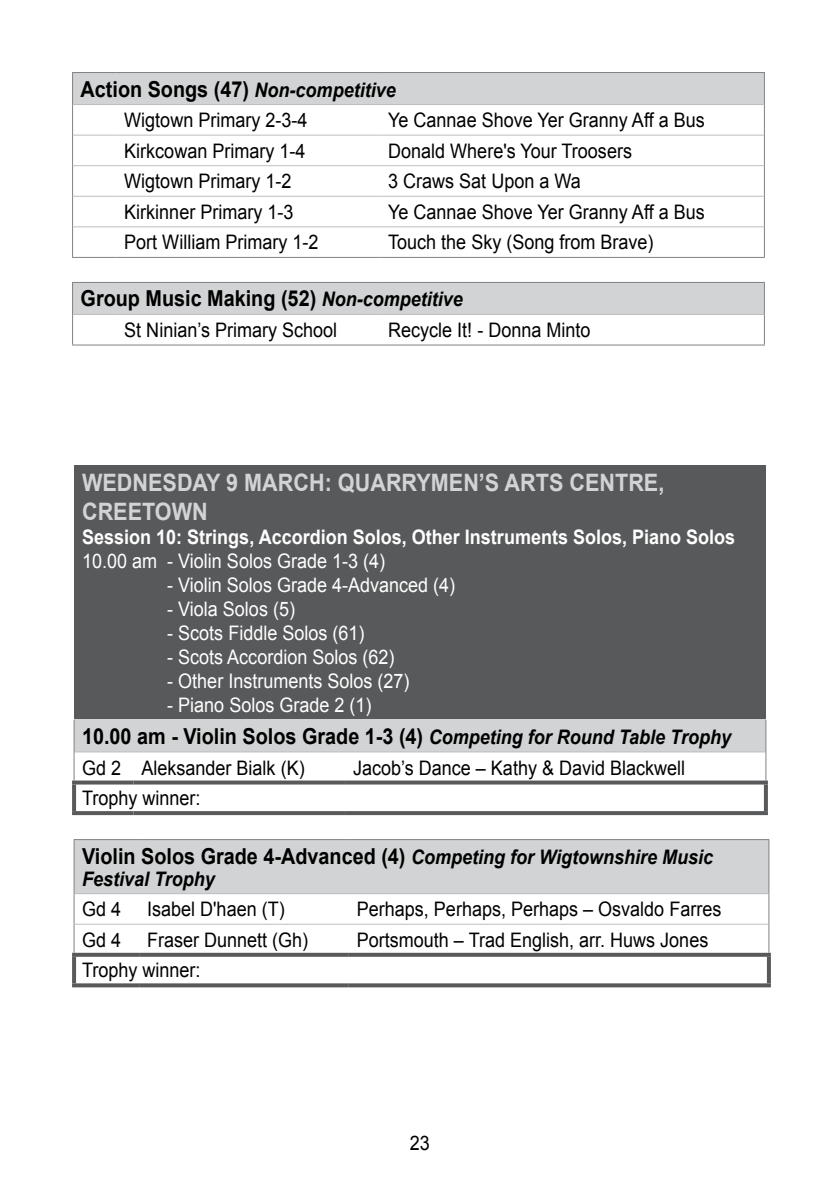
<style>
.page{position:relative;width:840px;height:1191px;background:#fff}
.page>*{position:absolute;margin:0;border:0;box-sizing:border-box;transform-origin:0 0}
.t1{font:700 24px/28.8px "Arial";color:#d1d3d4;scale:.9 1}
.t2{font:700 22px "Arial";color:#000;scale:.9 1}
.t3{font:20px "Arial";color:#000;scale:.9 1}
.t4{font:20px "Arial";color:#fff;scale:.9 1}
.t5{font:700 20px "Arial";color:#fff;scale:.9 1}
.t6{font:italic 700 20px "Arial";color:#000;scale:.9 1}
.s1{font-style:italic;font-size:20px}
</style>
<div class="page">
<div style="left:72px;top:72px;width:692px;height:33px;background:#d1d3d4"></div>
<hr style="left:72px;top:72px;width:44px;height:1px;background:#808285">
<hr style="left:72px;top:73px;width:1px;height:32px;background:#808285">
<hr style="left:116px;top:72px;width:264px;height:1px;background:#808285">
<hr style="left:380px;top:72px;width:384px;height:1px;background:#808285">
<hr style="left:763px;top:73px;width:1px;height:32px;background:#808285">
<hr style="left:72px;top:105px;width:1px;height:30px;background:#808285">
<hr style="left:763px;top:105px;width:1px;height:30px;background:#808285">
<hr style="left:72px;top:135px;width:1px;height:31px;background:#808285">
<hr style="left:763px;top:135px;width:1px;height:31px;background:#808285">
<hr style="left:72px;top:166px;width:1px;height:30px;background:#808285">
<hr style="left:763px;top:166px;width:1px;height:30px;background:#808285">
<hr style="left:72px;top:196px;width:1px;height:31px;background:#808285">
<hr style="left:763px;top:196px;width:1px;height:31px;background:#808285">
<hr style="left:72px;top:227px;width:1px;height:30px;background:#808285">
<hr style="left:763px;top:227px;width:1px;height:30px;background:#808285">
<hr style="left:116px;top:257px;width:264px;height:1px;background:#808285">
<hr style="left:380px;top:257px;width:384px;height:1px;background:#808285">
<hr style="left:116px;top:104px;width:264px;height:1px;background:#bcbec0">
<hr style="left:380px;top:104px;width:383px;height:1px;background:#bcbec0">
<hr style="left:116px;top:135px;width:264px;height:1px;background:#bcbec0">
<hr style="left:380px;top:135px;width:383px;height:1px;background:#bcbec0">
<hr style="left:116px;top:165px;width:264px;height:1px;background:#bcbec0">
<hr style="left:380px;top:165px;width:383px;height:1px;background:#bcbec0">
<hr style="left:116px;top:196px;width:264px;height:1px;background:#bcbec0">
<hr style="left:380px;top:196px;width:383px;height:1px;background:#bcbec0">
<hr style="left:116px;top:226px;width:264px;height:1px;background:#bcbec0">
<hr style="left:380px;top:226px;width:383px;height:1px;background:#bcbec0">
<hr style="left:73px;top:104px;width:43px;height:1px;background:#bcbec0">
<hr style="left:73px;top:135px;width:43px;height:1px;background:#bcbec0">
<hr style="left:73px;top:165px;width:43px;height:1px;background:#bcbec0">
<hr style="left:73px;top:196px;width:43px;height:1px;background:#bcbec0">
<hr style="left:73px;top:226px;width:43px;height:1px;background:#bcbec0">
<hr style="left:72px;top:257px;width:44px;height:1px;background:#808285">
<div style="left:72px;top:282px;width:692px;height:32px;background:#d1d3d4"></div>
<hr style="left:72px;top:282px;width:44px;height:1px;background:#808285">
<hr style="left:72px;top:283px;width:1px;height:31px;background:#808285">
<hr style="left:116px;top:282px;width:264px;height:1px;background:#808285">
<hr style="left:380px;top:282px;width:384px;height:1px;background:#808285">
<hr style="left:763px;top:283px;width:1px;height:31px;background:#808285">
<hr style="left:72px;top:314px;width:1px;height:30px;background:#808285">
<hr style="left:763px;top:314px;width:1px;height:30px;background:#808285">
<hr style="left:116px;top:344px;width:264px;height:1px;background:#808285">
<hr style="left:380px;top:344px;width:384px;height:1px;background:#808285">
<hr style="left:116px;top:314px;width:264px;height:1px;background:#bcbec0">
<hr style="left:380px;top:314px;width:383px;height:1px;background:#bcbec0">
<hr style="left:73px;top:314px;width:43px;height:1px;background:#bcbec0">
<hr style="left:72px;top:344px;width:44px;height:1px;background:#808285">
<div style="left:74px;top:465px;width:691px;height:255px;background:#58595b"></div>
<div style="left:74px;top:720px;width:691px;height:32px;background:#d1d3d4"></div>
<hr style="left:74px;top:720px;width:1px;height:32px;background:#808285">
<hr style="left:765px;top:720px;width:1px;height:32px;background:#808285">
<svg style="left:74px;top:752px;width:1px;height:28px"></svg>
<svg style="left:765px;top:752px;width:1px;height:28px"></svg>
<hr style="left:133px;top:751px;width:212px;height:1px;background:#bcbec0">
<hr style="left:345px;top:751px;width:420px;height:1px;background:#bcbec0">
<hr style="left:74px;top:751px;width:59px;height:1px;background:#bcbec0">
<svg style="left:72px;top:780px;width:61px;height:4px"></svg>
<hr style="left:72px;top:784px;width:4px;height:27px;background:#58595b">
<svg style="left:133px;top:780px;width:212px;height:4px"></svg>
<svg style="left:345px;top:780px;width:422px;height:4px;background:#6e6f71"></svg>
<svg style="left:763px;top:784px;width:4px;height:27px"></svg>
<svg style="left:72px;top:811px;width:61px;height:4px"></svg>
<svg style="left:133px;top:811px;width:212px;height:4px"></svg>
<svg style="left:345px;top:811px;width:422px;height:4px;background:#5c5d5f"></svg>
<div style="left:74px;top:839px;width:694px;height:54px;background:#d1d3d4"></div>
<hr style="left:74px;top:839px;width:65px;height:1px;background:#808285">
<hr style="left:74px;top:840px;width:1px;height:53px;background:#808285">
<hr style="left:139px;top:839px;width:209px;height:1px;background:#808285">
<hr style="left:348px;top:839px;width:421px;height:1px;background:#808285">
<hr style="left:768px;top:840px;width:1px;height:53px;background:#808285">
<hr style="left:74px;top:893px;width:1px;height:31px;background:#808285">
<hr style="left:768px;top:893px;width:1px;height:31px;background:#808285">
<svg style="left:74px;top:924px;width:1px;height:28px"></svg>
<svg style="left:768px;top:924px;width:1px;height:28px"></svg>
<hr style="left:74px;top:893px;width:65px;height:1px;background:#bcbec0">
<hr style="left:139px;top:893px;width:209px;height:1px;background:#bcbec0">
<hr style="left:348px;top:893px;width:420px;height:1px;background:#bcbec0">
<hr style="left:74px;top:923px;width:65px;height:1px;background:#bcbec0">
<hr style="left:139px;top:923px;width:209px;height:1px;background:#bcbec0">
<hr style="left:348px;top:923px;width:420px;height:1px;background:#bcbec0">
<svg style="left:72px;top:952px;width:67px;height:4px"></svg>
<hr style="left:72px;top:956px;width:4px;height:27px;background:#58595b">
<svg style="left:139px;top:952px;width:209px;height:4px"></svg>
<svg style="left:348px;top:952px;width:422px;height:4px;background:#79797b"></svg>
<svg style="left:766px;top:956px;width:4px;height:27px"></svg>
<svg style="left:72px;top:983px;width:67px;height:4px"></svg>
<svg style="left:139px;top:983px;width:209px;height:4px"></svg>
<svg style="left:348px;top:983px;width:422px;height:4px;background:#67686a"></svg>
<p class="t2" style="left:80px;top:74px;width:351px">Action Songs (47) <span class="s1">Non-competitive</span></p>
<p class="t3" style="left:124px;top:107px;width:205px">Wigtown Primary 2-3-4</p>
<p class="t3" style="left:388px;top:107px;width:353px">Ye Cannae Shove Yer Granny Aff a Bus</p>
<p class="t3" style="left:124px;top:138px;width:203px">Kirkcowan Primary 1-4</p>
<p class="t3" style="left:388px;top:138px;width:272px">Donald Where's Your Troosers</p>
<p class="t3" style="left:124px;top:168px;width:187px">Wigtown Primary 1-2</p>
<p class="t3" style="left:388px;top:168px;width:215px">3 Craws Sat Upon a Wa</p>
<p class="t3" style="left:124px;top:199px;width:189px">Kirkinner Primary 1-3</p>
<p class="t3" style="left:388px;top:199px;width:353px">Ye Cannae Shove Yer Granny Aff a Bus</p>
<p class="t3" style="left:124px;top:229px;width:217px">Port William Primary 1-2</p>
<p class="t3" style="left:388px;top:229px;width:296px">Touch the Sky (Song from Brave)</p>
<p class="t2" style="left:80px;top:284px;width:426px">Group Music Making (52) <span class="s1">Non-competitive</span></p>
<p class="t3" style="left:124px;top:317px;width:238px">St Ninian’s Primary School</p>
<p class="t3" style="left:388px;top:317px;width:226px">Recycle It! - Donna Minto</p>
<p class="t1" style="left:82px;top:469px;width:648px">WEDN ESDAY 9 march : QUARRYMEN’S ARTS CENTRE,<br>CREETOWN</p>
<p class="t5" style="left:82px;top:523px;width:726px">Session 10: Strings, Accordion Solos, Other Instruments Solos, Piano Solos</p>
<p class="t4" style="left:82px;top:548px;width:338px">10.00 am - Violin Solos Grade 1-3 (4)</p>
<p class="t4" style="left:167px;top:572px;width:321px">- Violin Solos Grade 4-Advanced (4)</p>
<p class="t4" style="left:167px;top:596px;width:143px">- Viola Solos (5)</p>
<p class="t4" style="left:167px;top:620px;width:220px">- Scots Fiddle Solos (61)</p>
<p class="t4" style="left:167px;top:644px;width:254px">- Scots Accordion Solos (62)</p>
<p class="t4" style="left:167px;top:668px;width:270px">- Other Instruments Solos (27)</p>
<p class="t4" style="left:167px;top:692px;width:228px">- Piano Solos Grade 2 (1)</p>
<p class="t2" style="left:82px;top:721px;width:722px">10.00 am - Violin Solos Grade 1-3 (4) <span class="s1">Competing for Round Table Trophy</span></p>
<p class="t3" style="left:82px;top:754px;width:249px">Gd 2 Aleksander Bialk (K)</p>
<p class="t3" style="left:353px;top:754px;width:370px">Jacob’s Dance – Kathy &amp; David Blackwell</p>
<p class="t3" style="left:82px;top:785px;width:133px">Trophy winner:</p>
<p class="t2" style="left:82px;top:841px;width:702px">Violin Solos Grade 4-Advanced (4) <span class="s1">Competing for Wigtownshire Music</span></p>
<p class="t6" style="left:82px;top:865px;width:149px">Festival Trophy</p>
<p class="t3" style="left:82px;top:896px;width:45px">Gd 4</p>
<p class="t3" style="left:147px;top:896px;width:154px">Isabel D'haen (T)</p>
<p class="t3" style="left:356px;top:896px;width:406px">Perhaps, Perhaps, Perhaps – Osvaldo Farres</p>
<p class="t3" style="left:82px;top:926px;width:45px">Gd 4</p>
<p class="t3" style="left:147px;top:926px;width:180px">Fraser Dunnett (Gh)</p>
<p class="t3" style="left:356px;top:926px;width:392px">Portsmouth – Trad English, arr. Huws Jones</p>
<p class="t3" style="left:82px;top:957px;width:133px">Trophy winner:</p>
<p class="t3" style="left:410px;top:1129px;width:24px">23</p>
</div>
